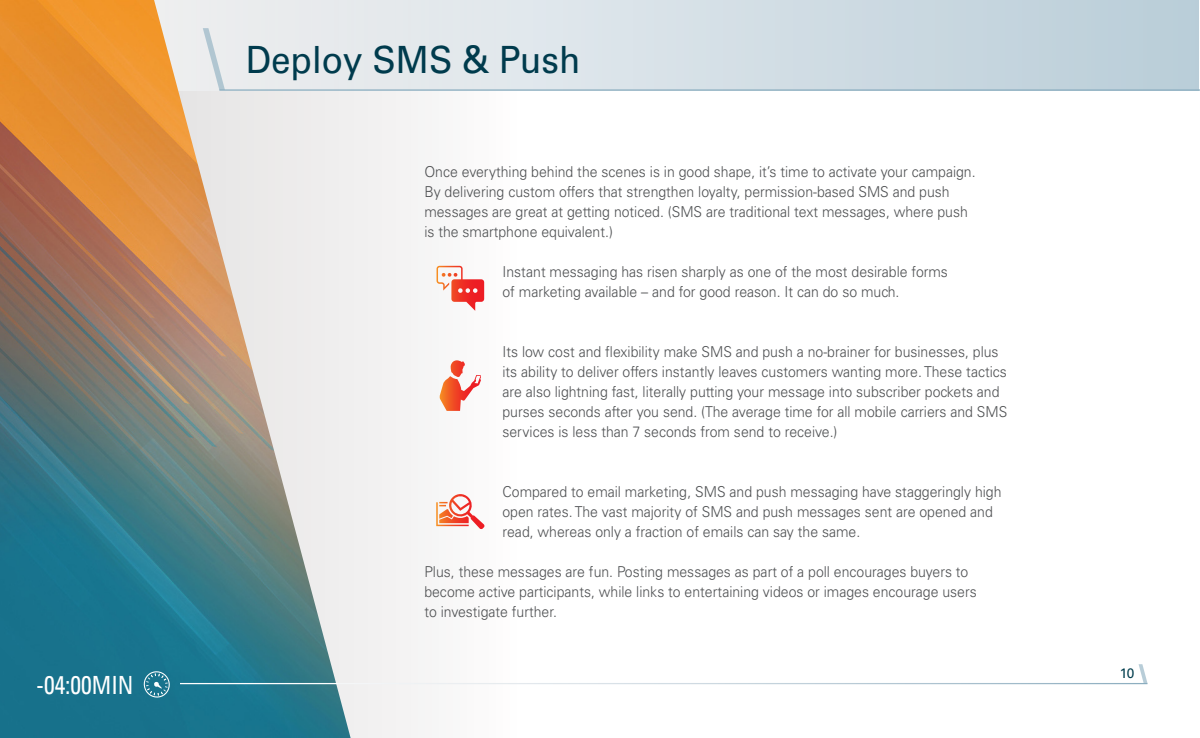
<style>
.page{position:relative;width:1200px;height:738px;background:#fff}
.page>*{position:absolute;margin:0;border:0;box-sizing:border-box;transform-origin:0 0}
.t1{font:37.5px "Univers";color:#003b4d;scale:.94 1}
.t2{font:condensed 25.62px "Univers";color:#fff;scale:.94 1}
.t3{font:300 15px/20px "Univers";color:#4e5052;scale:.94 1}
.t4{font:13.75px "Univers";color:#003d4d}
.s1{font-size:25px}
</style>
<div class="page">
<svg style="left:1139px;top:664px;width:8px;height:19px"></svg>
<svg style="left:351px;top:0;width:848px;height:89px;background:#d1dde4"></svg>
<hr style="left:219px;top:89px;width:981px;height:2px;background:#8aadbf">
<img style="left:0;top:0;width:351px;height:738px">
<hr style="left:180px;top:682px;width:158px;height:2px;background:#fff">
<svg style="left:142px;top:669px;width:30px;height:30px"></svg>
<svg style="left:437px;top:266px;width:47px;height:45px"></svg>
<svg style="left:440px;top:360px;width:41px;height:51px"></svg>
<svg style="left:436px;top:494px;width:49px;height:35px"></svg>
<h2 class="t2" style="left:36px;top:668px;width:105px">-04:00<span class="s1">MIN</span></h2>
<h1 class="t1" style="left:246px;top:38px;width:358px">Deploy SMS &amp; Push</h1>
<p class="t3" style="left:424px;top:162px;width:588px">Once everything behind the scenes is in good shape, it’s time to activate your campaign.<br>By delivering custom offers that strengthen loyalty, permission-based SMS and push messages are great at getting noticed. (SMS are traditional text messages, where push is the smartphone equivalent.)</p>
<p class="t3" style="left:502px;top:262px;width:475px">Instant messaging has risen sharply as one of the most desirable forms of marketing available – and for good reason. It can do so much.</p>
<p class="t3" style="left:502px;top:342px;width:539px">Its low cost and flexibility make SMS and push a no-brainer for businesses, plus its ability to deliver offers instantly leaves customers wanting more. These tactics are also lightning fast, literally putting your message into subscriber pockets and purses seconds after you send. (The average time for all mobile carriers and SMS services is less than 7 seconds from send to receive.)</p>
<p class="t3" style="left:502px;top:482px;width:532px">Compared to email marketing, SMS and push messaging have staggeringly high open rates. The vast majority of SMS and push messages sent are opened and read, whereas only a fraction of emails can say the same.</p>
<p class="t3" style="left:424px;top:562px;width:589px">Plus, these messages are fun. Posting messages as part of a poll encourages buyers to become active participants, while links to entertaining videos or images encourage users to investigate further.</p>
<p class="t4" style="left:1120px;top:665px;width:16px">10</p>
</div>
